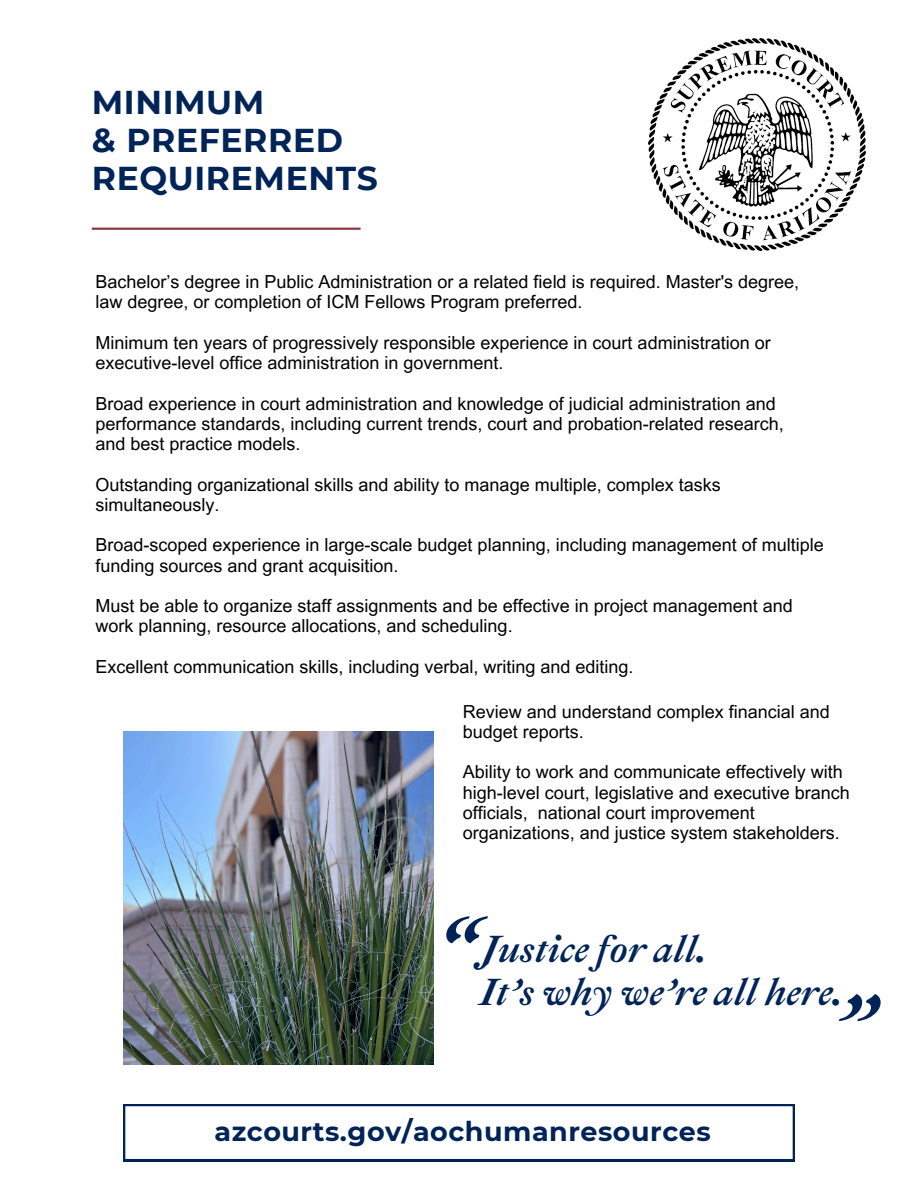
<style>
.page{position:relative;width:918px;height:1188px;background:#fff}
.page>*{position:absolute;margin:0;border:0;box-sizing:border-box;transform-origin:0 0}
.t1{font:italic 700 84px "Ibarra Real Nova";color:#002458}
.t2{font:italic 700 39px/43.8px "Ibarra Real Nova";color:#002458}
.t3{font:700 33px/38.2px "Montserrat";letter-spacing:.02em;color:#002458}
.t4{font:700 27px "Montserrat";letter-spacing:.02em;color:#002458}
.t5{font:18px/20.2px "Arial MT Pro";color:#000}
</style>
<div class="page">
<hr style="left:92px;top:228px;width:269px;height:2px;background:#893942">
<img style="left:123px;top:732px;width:311px;height:333px">
<svg style="left:123px;top:1104px;width:672px;height:57px"></svg>
<img style="left:649px;top:38px;width:217px;height:213px">
<p class="t3" style="left:92px;top:83px;width:288px">MINIMUM<br>&amp; PREFERRED<br>REQUIREMENTS</p>
<p class="t5" style="left:95px;top:274px;width:705px">Bachelor’s degree in Public Administration or a related field is required. Master's degree, law degree, or completion of ICM Fellows Program preferred.</p>
<p class="t5" style="left:95px;top:335px;width:677px">Minimum ten years of progressively responsible experience in court administration or executive-level office administration in government.</p>
<p class="t5" style="left:95px;top:395px;width:690px">Broad experience in court administration and knowledge of judicial administration and performance standards, including current trends, court and probation-related research,</p>
<p class="t5" style="left:95px;top:436px;width:207px">and best practice models.</p>
<p class="t5" style="left:95px;top:476px;width:627px">Outstanding organizational skills and ability to manage multiple, complex tasks simultaneously.</p>
<p class="t5" style="left:95px;top:537px;width:730px">Broad-scoped experience in large-scale budget planning, including management of multiple funding sources and grant acquisition.</p>
<p class="t5" style="left:95px;top:598px;width:699px">Must be able to organize staff assignments and be effective in project management and work planning, resource allocations, and scheduling.</p>
<p class="t5" style="left:95px;top:659px;width:540px">Excellent communication skills, including verbal, writing and editing.</p>
<p class="t5" style="left:463px;top:703px;width:369px">Review and understand complex financial and budget reports.</p>
<p class="t5" style="left:463px;top:764px;width:389px">Ability to work and communicate effectively with high-level court, legislative and executive branch officials, national court improvement organizations, and justice system stakeholders.</p>
<p class="t1" style="left:433px;top:895px;width:44px">“</p>
<h1 class="t2" style="left:480px;top:927px;width:365px">Justice for all.<br>It’s why we’re all here.</h1>
<p class="t1" style="left:830px;top:973px;width:44px">”</p>
<p class="t4" style="left:215px;top:1115px;width:498px">azcourts.gov/aochumanresources</p>
</div>
